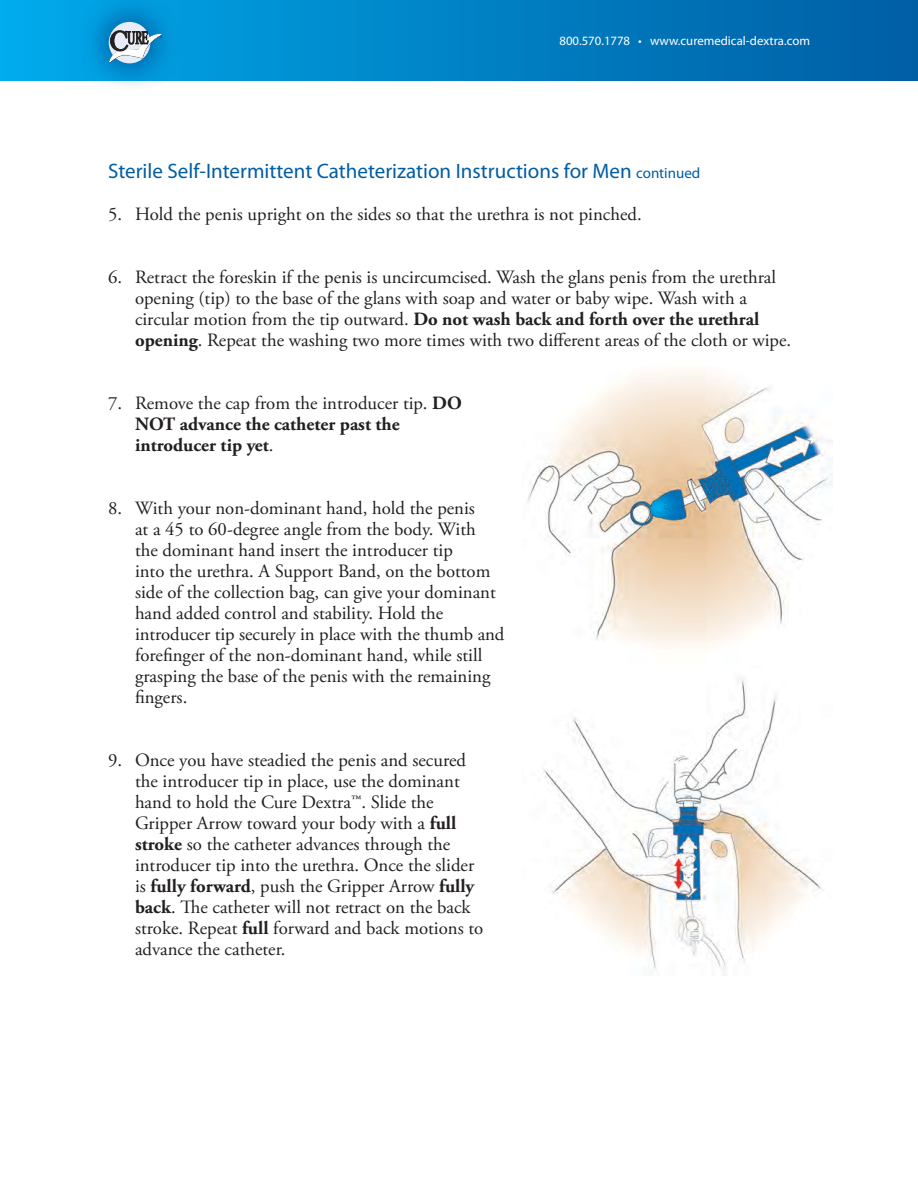
<style>
.page{position:relative;width:918px;height:1188px;background:#fff}
.page>*{position:absolute;margin:0;border:0;box-sizing:border-box;transform-origin:0 0}
.t1{font:21px "Myriad Pro";color:#005da4}
.t2{font:18.75px/21px "Adobe Garamond Pro";color:#231f20}
.t3{font:700 18.75px/21px "Adobe Garamond Pro";color:#231f20}
.t4{font:12.75px "Myriad Pro";color:#fff}
.s1{font-size:15px}
.s2{font-weight:700}
.s3{font-weight:400}
</style>
<div class="page">
<svg style="left:0;top:0;width:918px;height:81px;background:#0080c4"></svg>
<svg style="left:81px;top:0;width:98px;height:85px;background:#0f9bda"></svg>
<div style="left:109px;top:22px;width:41px;height:41px;background:#e7ecf7;border-radius:50%"></div>
<svg style="left:109px;top:25px;width:53px;height:38px"></svg>
<img style="left:527px;top:371px;width:306px;height:604px">
<p class="t4" style="left:560px;top:34px;width:252px">800.570.1778 • www.curemedical-dextra.com</p>
<p class="t1" style="left:108px;top:159px;width:594px">Sterile Self-Intermittent Catheterization Instructions for Men <span class="s1">continued</span></p>
<p class="t2" style="left:108px;top:204px;width:535px">5. Hold the penis upright on the sides so that the urethra is not pinched.</p>
<p class="t2" style="left:108px;top:267px;width:670px;text-align:center">6. Retract the foreskin if the penis is uncircumcised. Wash the glans penis from the urethral opening (tip) to the base of the glans with soap and water or baby wipe. Wash with a circular motion from the tip outward. <span class="s2">Do not wash back and forth over the urethral</span></p>
<p class="t2" style="left:135px;top:330px;width:658px"><span class="s2">opening</span>. Repeat the washing two more times with two different areas of the cloth or wipe.</p>
<p class="t3" style="left:135px;top:393px;width:328px;text-indent:-27px"><span class="s3">7. Remove the cap from the introducer tip.</span> DO<br>NOT advance the catheter past the introducer tip yet<span class="s3">.</span></p>
<p class="t2" style="left:108px;top:498px;width:368px">8. With your non-dominant hand, hold the penis</p>
<p class="t2" style="left:135px;top:519px;width:371px">at a 45 to 60-degree angle from the body. With<br>the dominant hand insert the introducer tip<br>into the urethra. A Support Band, on the bottom side of the collection bag, can give your dominant hand added control and stability. Hold the introducer tip securely in place with the thumb and forefinger of the non-dominant hand, while still grasping the base of the penis with the remaining fingers.</p>
<p class="t2" style="left:135px;top:750px;width:333px;text-indent:-27px">9. Once you have steadied the penis and secured the introducer tip in place, use the dominant</p>
<p class="t2" style="left:135px;top:792px;width:300px">hand to hold the Cure Dextra™. Slide the</p>
<p class="t2" style="left:135px;top:813px;width:323px">Gripper Arrow toward your body with a <span class="s2">full stroke</span> so the catheter advances through the</p>
<p class="t2" style="left:135px;top:855px;width:341px">introducer tip into the urethra. Once the slider</p>
<p class="t2" style="left:135px;top:876px;width:341px">is <span class="s2">fully forward</span>, push the Gripper Arrow <span class="s2">fully</span></p>
<p class="t2" style="left:135px;top:897px;width:350px"><span class="s2">back</span>. The catheter will not retract on the back stroke. Repeat <span class="s2">full</span> forward and back motions to advance the catheter.</p>
</div>
